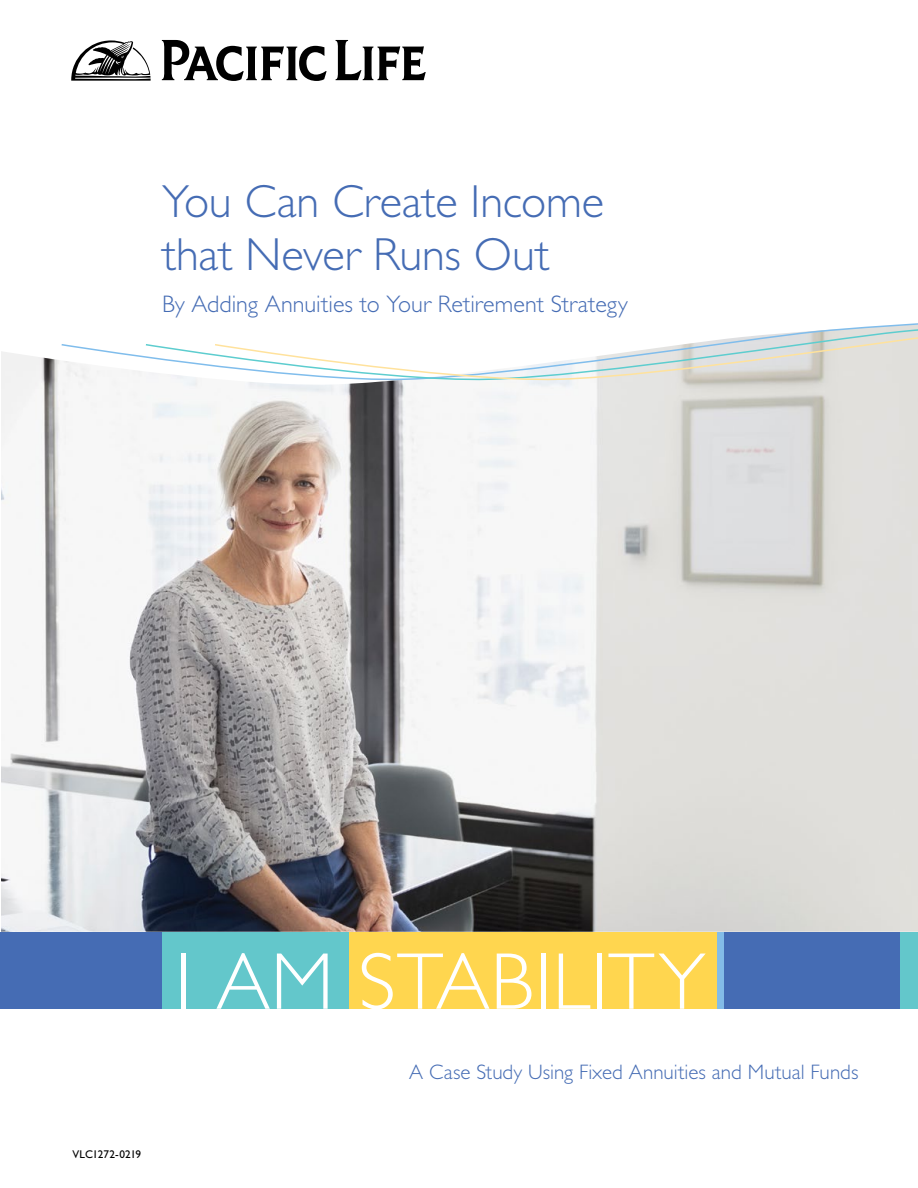
<style>
.page{position:relative;width:918px;height:1188px;background:#fff}
.page>*{position:absolute;margin:0;border:0;box-sizing:border-box;transform-origin:0 0}
.Heads_Blue{font:300 81px "Gill Sans Std";letter-spacing:.01em;color:#fff}
.Heads_Blue-2{font:300 46.5px/52.5px "Gill Sans Std";color:#456cb4}
.Heads_Blue-3{font:300 24px "Gill Sans Std";color:#456cb4}
.Heads_Blue-4{font:300 21px "Gill Sans Std";color:#456cb4}
.t1{font:11.25px "Gill Sans Std";letter-spacing:-.01em;color:#000}
</style>
<div class="page">
<img style="left:1px;top:351px;width:917px;height:581px">
<svg style="left:60px;top:344px;width:84px;height:38px"></svg>
<svg style="left:144px;top:344px;width:70px;height:38px"></svg>
<svg style="left:214px;top:323px;width:704px;height:59px"></svg>
<svg style="left:162px;top:40px;width:165px;height:41px"></svg>
<svg style="left:336px;top:40px;width:90px;height:40px"></svg>
<svg style="left:71px;top:40px;width:80px;height:41px"></svg>
<div style="left:348px;top:932px;width:369px;height:77px;background:#ffd64f"></div>
<div style="left:717px;top:932px;width:183px;height:77px;background:#456cb4"></div>
<div style="left:0;top:932px;width:162px;height:77px;background:#456cb4"></div>
<div style="left:162px;top:932px;width:186px;height:77px;background:#63c7cb"></div>
<div style="left:900px;top:932px;width:18px;height:77px;background:#63c7cb"></div>
<div style="left:717px;top:932px;width:7px;height:77px;background:#83bce7"></div>
<p class="Heads_Blue-2" style="left:162px;top:176px;width:444px">You Can Create Income that Never Runs Out</p>
<p class="Heads_Blue-3" style="left:162px;top:290px;width:467px">By Adding Annuities to Your Retirement Strategy</p>
<p class="t1" style="left:73px;top:1148px;width:70px">VLC1272-0219</p>
<p class="Heads_Blue" style="left:175px;top:936px;width:532px">I AM STABILITY</p>
<p class="Heads_Blue-4" style="left:409px;top:1060px;width:451px">A Case Study Using Fixed Annuities and Mutual Funds</p>
</div>
